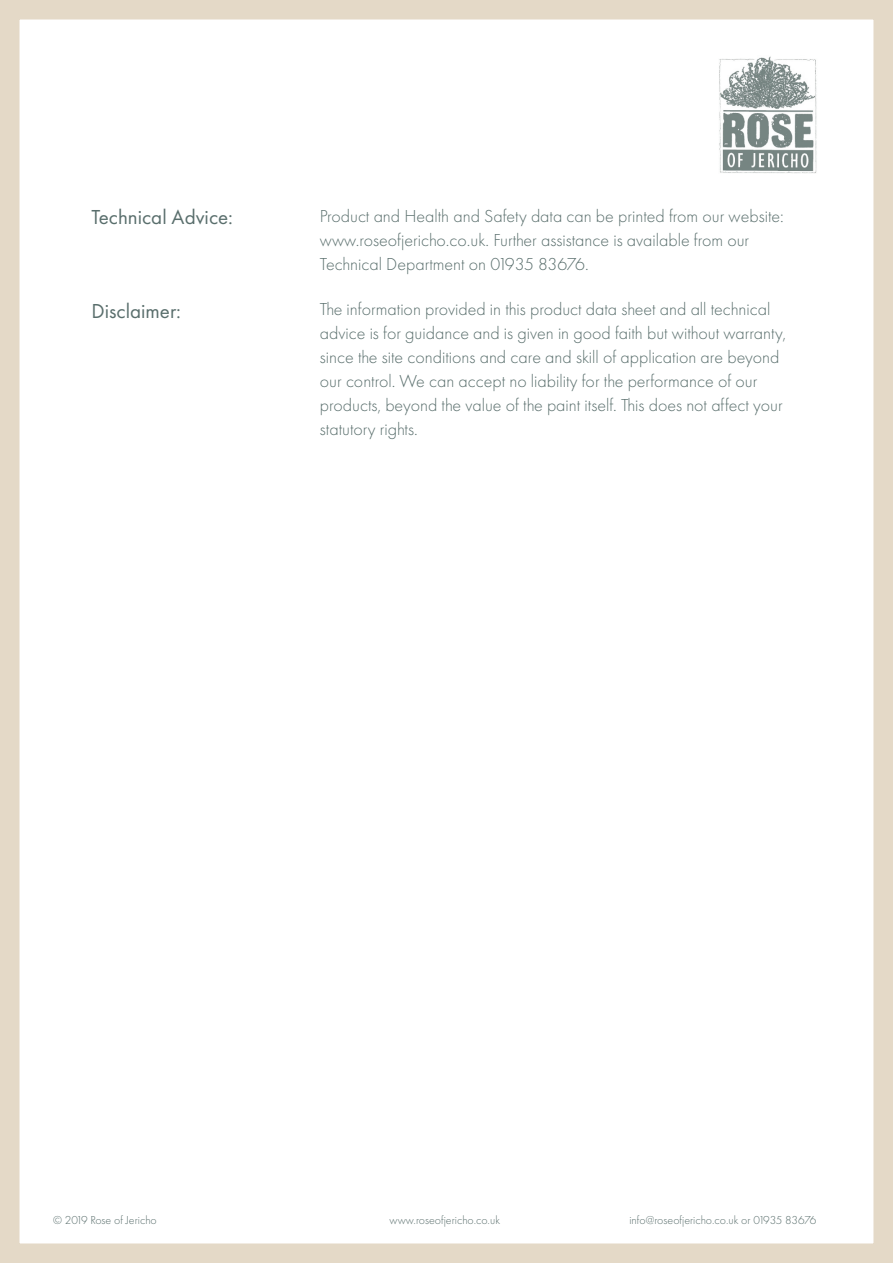
<style>
.page{position:relative;width:893px;height:1263px;background:#fff}
.page>*{position:absolute;margin:0;border:0;box-sizing:border-box;transform-origin:0 0}
.t1{font:21px "Futura PT";color:#596e6c}
.t2{font:300 18px/24px "Futura PT";color:#596e6c}
.t3{font:300 12px "Futura PT";color:#596e6c}
</style>
<div class="page">
<div style="left:0;top:0;width:893px;height:1263px;border:20px solid #e4d9c7"></div>
<img style="left:719px;top:56px;width:98px;height:118px">
<p class="t1" style="left:92px;top:205px;width:143px">Technical Advice:</p>
<p class="t1" style="left:92px;top:299px;width:91px">Disclaimer:</p>
<p class="t2" style="left:320px;top:204px;width:465px">Product and Health and Safety data can be printed from our website: www.roseofjericho.co.uk. Further assistance is available from our<br>Technical Department on 01935 83676.</p>
<p class="t2" style="left:320px;top:297px;width:468px">The information provided in this product data sheet and all technical advice is for guidance and is given in good faith but without warranty, since the site conditions and care and skill of application are beyond our control. We can accept no liability for the performance of our products, beyond the value of the paint itself. This does not affect your statutory rights.</p>
<p class="t3" style="left:53px;top:1213px;width:105px">© 2019 Rose of Jericho</p>
<p class="t3" style="left:390px;top:1213px;width:112px">www.roseofjericho.co.uk</p>
<p class="t3" style="left:629px;top:1213px;width:189px">info@roseofjericho.co.uk or 01935 83676</p>
</div>
